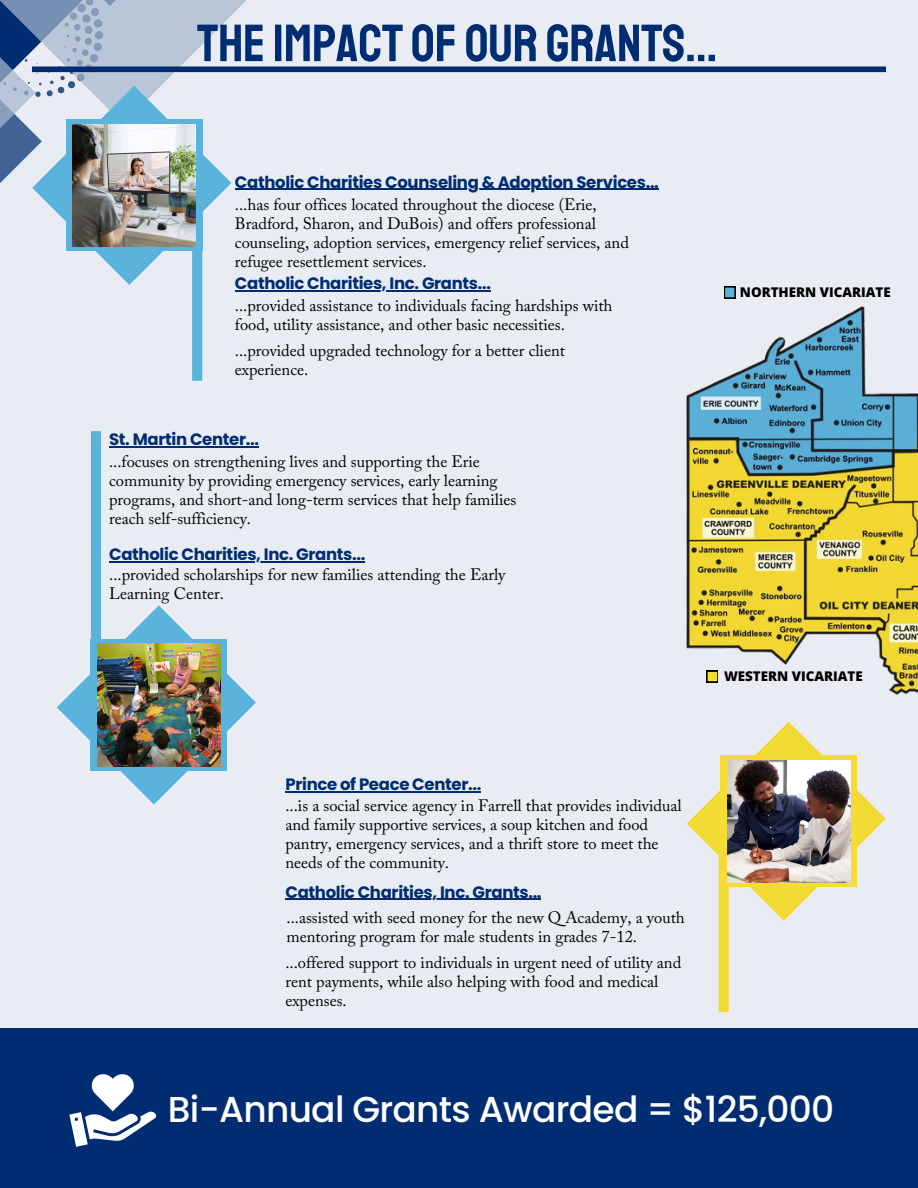
<style>
.page{position:relative;width:918px;height:1188px;background:#e9edf3}
.page>*{position:absolute;margin:0;border:0;box-sizing:border-box;transform-origin:0 0}
.t1{font:52.5px "Staatliches";color:#002d72}
.t2{font:500 36px "Poppins";letter-spacing:-.02em;color:#fefefe}
.t3{font:16.5px/19.2px "Adobe Caslon Pro";color:#000}
.t4{font:700 16.5px "Poppins";letter-spacing:-.02em;color:#002d72}
.t5{font:800 13.35px "Open Sans";color:#000}
</style>
<div class="page">
<div style="left:724px;top:286px;width:12px;height:12px;background:#000"></div>
<svg style="left:725px;top:287px;width:10px;height:11px"></svg>
<div style="left:91px;top:431px;width:10px;height:216px;background:#5ab3dd"></div>
<div style="left:719px;top:821px;width:10px;height:191px;background:#f2da34"></div>
<div style="left:0;top:1029px;width:918px;height:159px;background:#002d72"></div>
<svg style="left:69px;top:1074px;width:88px;height:73px"></svg>
<div style="left:192px;top:170px;width:10px;height:211px;background:#5ab3dd"></div>
<div style="left:32px;top:67px;width:854px;height:5px;background:#002d72"></div>
<svg style="left:0;top:0;width:247px;height:285px"></svg>
<div style="left:66px;top:120px;width:136px;height:131px;background:#5ab3dd"></div>
<img style="left:73px;top:124px;width:123px;height:123px">
<img style="left:686px;top:306px;width:232px;height:416px">
<hr style="left:235px;top:189px;width:424px;height:1px;background:#002d72">
<hr style="left:235px;top:290px;width:256px;height:1px;background:#002d72">
<hr style="left:109px;top:446px;width:150px;height:1px;background:#002d72">
<hr style="left:109px;top:561px;width:256px;height:1px;background:#002d72">
<hr style="left:285px;top:899px;width:256px;height:1px;background:#002d72">
<hr style="left:285px;top:791px;width:196px;height:2px;background:#002d72">
<svg style="left:57px;top:605px;width:199px;height:200px"></svg>
<div style="left:91px;top:639px;width:136px;height:132px;background:#5ab3dd"></div>
<img style="left:97px;top:644px;width:123px;height:123px">
<svg style="left:686px;top:722px;width:200px;height:199px"></svg>
<div style="left:721px;top:756px;width:136px;height:131px;background:#f4dc34"></div>
<img style="left:727px;top:760px;width:123px;height:123px">
<p class="t1" style="left:197px;top:11px;width:521px">THE IMPACT OF OUR GRANTS...</p>
<p class="t4" style="left:235px;top:170px;width:426px">Catholic Charities Counseling &amp; Adoption Services...</p>
<p class="t3" style="left:235px;top:196px;width:396px">...has four offices located throughout the diocese (Erie, Bradford, Sharon, and DuBois) and offers professional counseling, adoption services, emergency relief services, and refugee resettlement services.</p>
<h3 class="t3" style="left:235px;top:297px;width:379px">...provided assistance to individuals facing hardships with food, utility assistance, and other basic necessities.</h3>
<h4 class="t3" style="left:235px;top:342px;width:332px">...provided upgraded technology for a better client experience.</h4>
<p class="t4" style="left:235px;top:272px;width:258px">Catholic Charities, Inc. Grants...</p>
<h4 class="t4" style="left:109px;top:427px;width:151px">St. Martin Center...</h4>
<p class="t3" style="left:109px;top:453px;width:409px">...focuses on strengthening lives and supporting the Erie community by providing emergency services, early learning programs, and short-and long-term services that help families reach self-sufficiency.</p>
<h4 class="t3" style="left:109px;top:567px;width:398px">...provided scholarships for new families attending the Early<br>Learning Center.</h4>
<p class="t4" style="left:109px;top:543px;width:258px">Catholic Charities, Inc. Grants...</p>
<h3 class="t4" style="left:285px;top:773px;width:197px">Prince of Peace Center...</h3>
<h4 class="t3" style="left:285px;top:797px;width:398px">...is a social service agency in Farrell that provides individual and family supportive services, a soup kitchen and food pantry, emergency services, and a thrift store to meet the needs of the community.</h4>
<h3 class="t3" style="left:287px;top:909px;width:400px">...assisted with seed money for the new Q Academy, a youth mentoring program for male students in grades 7-12.</h3>
<p class="t3" style="left:285px;top:955px;width:397px">...offered support to individuals in urgent need of utility and rent payments, while also helping with food and medical expenses.</p>
<p class="t4" style="left:285px;top:880px;width:258px">Catholic Charities, Inc. Grants...</p>
<p class="t5" style="left:740px;top:283px;width:152px">NORTHERN VICARIATE</p>
<h3 class="t5" style="left:724px;top:667px;width:140px">WESTERN VICARIATE</h3>
<p class="t2" style="left:168px;top:1085px;width:668px">Bi-Annual Grants Awarded = $125,000</p>
</div>
